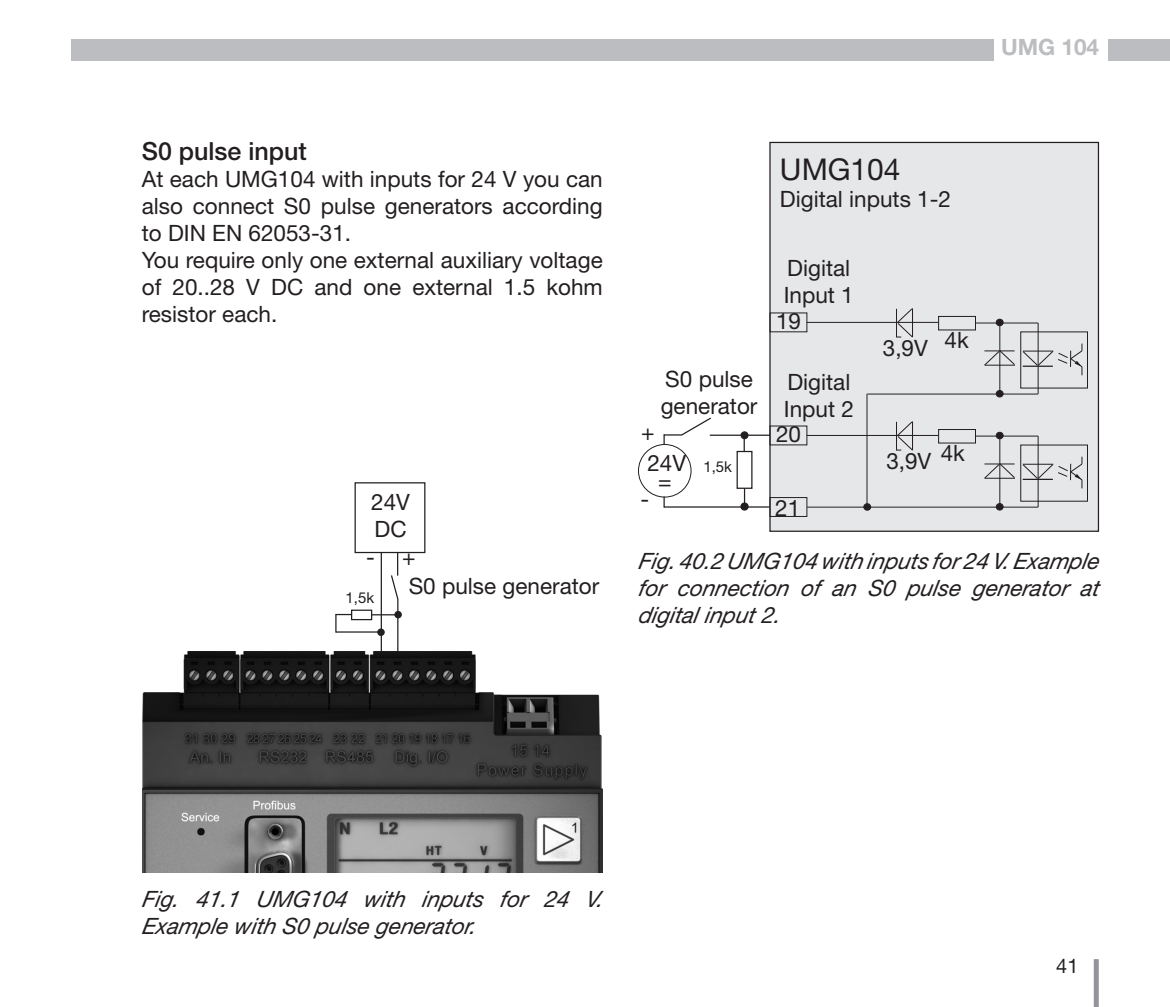
<style>
.page{position:relative;width:1170px;height:1007px;background:#fff}
.page>*{position:absolute;margin:0;border:0;box-sizing:border-box;transform-origin:0 0}
._12_Linksbündig{font:30px "Helvetica Neue LT Pro";color:#231f20}
.Überschrift__10_ohne{font:500 25px "Helvetica Neue LT Pro";color:#231f20}
._9_Blocksatz{font:22.5px/27px "Helvetica Neue LT Pro";color:#231f20;text-align:justify}
._9_Abbildung__kursiv{font:italic 22.5px/27px "Helvetica Neue LT Pro";color:#231f20;text-align:justify}
._9_zentriert{font:22.5px/27px "Helvetica Neue LT Pro";color:#231f20}
._9_linksbündig{font:22.5px "Helvetica Neue LT Pro";color:#231f20}
.t1{font:700 22.5px "Helvetica Neue LT Pro";color:#bcbdc0}
.t2{font:20px "Helvetica Neue LT Pro";color:#231f20}
._9_Blocksatz-2{font:15px "Helvetica Neue LT Pro";color:#231f20}
</style>
<div class="page">
<div style="left:1093px;top:958px;width:5px;height:48px;background:#939598"></div>
<div style="left:1107px;top:39px;width:62px;height:21px;background:#bcbdc0"></div>
<div style="left:71px;top:39px;width:922px;height:21px;background:#bcbdc0"></div>
<div style="left:736px;top:451px;width:16px;height:38px;border:1px solid #231f20"></div>
<svg style="left:743px;top:439px;width:1px;height:12px"></svg>
<svg style="left:743px;top:488px;width:2px;height:14px"></svg>
<div style="left:741px;top:432px;width:7px;height:6px;background:#231f20;border-radius:50%"></div>
<div style="left:740px;top:431px;width:8px;height:8px;border:1px solid #231f20;border-radius:50%"></div>
<div style="left:741px;top:503px;width:7px;height:7px;background:#231f20;border-radius:50%"></div>
<div style="left:740px;top:502px;width:8px;height:8px;border:1px solid #231f20;border-radius:50%"></div>
<hr style="left:663px;top:506px;width:106px;height:1px;background:#231f20">
<svg style="left:663px;top:417px;width:48px;height:27px"></svg>
<hr style="left:709px;top:434px;width:61px;height:2px;background:#231f20">
<div style="left:770px;top:142px;width:328px;height:389px;background:#e6e7e9"></div>
<hr style="left:866px;top:393px;width:1px;height:114px;background:#231f20">
<div style="left:938px;top:316px;width:37px;height:14px;border:1px solid #231f20"></div>
<div style="left:996px;top:319px;width:7px;height:6px;background:#231f20;border-radius:50%"></div>
<div style="left:995px;top:319px;width:8px;height:7px;border:1px solid #231f20;border-radius:50%"></div>
<div style="left:996px;top:390px;width:7px;height:7px;background:#231f20;border-radius:50%"></div>
<div style="left:995px;top:390px;width:8px;height:7px;border:1px solid #231f20;border-radius:50%"></div>
<hr style="left:999px;top:323px;width:1px;height:70px;background:#231f20">
<hr style="left:975px;top:322px;width:63px;height:1px;background:#231f20">
<svg style="left:896px;top:308px;width:17px;height:30px"></svg>
<svg style="left:984px;top:350px;width:31px;height:16px"></svg>
<hr style="left:984px;top:364px;width:30px;height:1px;background:#231f20">
<hr style="left:806px;top:322px;width:132px;height:1px;background:#231f20">
<div style="left:769px;top:312px;width:38px;height:20px;border:1px solid #231f20"></div>
<hr style="left:867px;top:393px;width:171px;height:1px;background:#231f20">
<div style="left:938px;top:429px;width:37px;height:14px;border:1px solid #231f20"></div>
<div style="left:996px;top:432px;width:7px;height:6px;background:#231f20;border-radius:50%"></div>
<div style="left:995px;top:432px;width:8px;height:7px;border:1px solid #231f20;border-radius:50%"></div>
<div style="left:996px;top:503px;width:7px;height:7px;background:#231f20;border-radius:50%"></div>
<div style="left:995px;top:503px;width:8px;height:7px;border:1px solid #231f20;border-radius:50%"></div>
<hr style="left:999px;top:436px;width:1px;height:70px;background:#231f20">
<hr style="left:975px;top:435px;width:63px;height:1px;background:#231f20">
<svg style="left:896px;top:421px;width:17px;height:30px"></svg>
<svg style="left:984px;top:463px;width:31px;height:16px"></svg>
<hr style="left:984px;top:477px;width:30px;height:1px;background:#231f20">
<div style="left:863px;top:503px;width:7px;height:7px;background:#231f20;border-radius:50%"></div>
<div style="left:863px;top:503px;width:7px;height:7px;border:1px solid #231f20;border-radius:50%"></div>
<hr style="left:806px;top:435px;width:132px;height:1px;background:#231f20">
<div style="left:769px;top:425px;width:38px;height:20px;border:1px solid #231f20"></div>
<div style="left:769px;top:497px;width:38px;height:19px;border:1px solid #231f20"></div>
<hr style="left:807px;top:506px;width:231px;height:1px;background:#231f20">
<div style="left:638px;top:444px;width:53px;height:53px;border:1px solid #231f20;border-radius:50%"></div>
<hr style="left:1037px;top:323px;width:1px;height:71px;background:#231f20">
<svg style="left:1022px;top:343px;width:60px;height:32px"></svg>
<hr style="left:1037px;top:436px;width:1px;height:71px;background:#231f20">
<svg style="left:1022px;top:456px;width:60px;height:32px"></svg>
<img style="left:142px;top:651px;width:460px;height:221px">
<hr style="left:380px;top:552px;width:2px;height:99px;background:#231f20">
<hr style="left:397px;top:598px;width:1px;height:53px;background:#231f20">
<svg style="left:372px;top:611px;width:29px;height:6px"></svg>
<div style="left:394px;top:611px;width:7px;height:7px;border:1px solid #231f20;border-radius:50%"></div>
<svg style="left:390px;top:553px;width:9px;height:47px"></svg>
<div style="left:351px;top:609px;width:21px;height:11px;border:1px solid #231f20"></div>
<hr style="left:336px;top:631px;width:44px;height:1px;background:#231f20">
<svg style="left:335px;top:613px;width:16px;height:19px"></svg>
<div style="left:377px;top:628px;width:7px;height:7px;border:1px solid #231f20;border-radius:50%"></div>
<div style="left:354px;top:482px;width:71px;height:71px;border:1px solid #231f20"></div>
<p class="Überschrift__10_ohne" style="left:142px;top:136px;width:166px">S0 pulse input</p>
<p class="_9_Blocksatz" style="left:142px;top:165px;width:462px">At each UMG104 with inputs for 24 V you can also connect S0 pulse generators according to DIN EN 62053-31.</p>
<p class="_9_Blocksatz" style="left:142px;top:246px;width:462px">You require only one external auxiliary voltage of 20..28 V DC and one external 1.5 kohm resistor each.</p>
<p class="_9_zentriert" style="left:371px;top:488px;width:40px">24V<br>DC</p>
<p class="_9_zentriert" style="left:366px;top:542px;width:10px">-</p>
<p class="_9_zentriert" style="left:402px;top:543px;width:15px">+</p>
<p class="_9_Blocksatz-2" style="left:345px;top:587px;width:30px">1,5k</p>
<p class="_9_zentriert" style="left:408px;top:572px;width:192px">S0 pulse generator</p>
<p class="t1" style="left:1001px;top:33px;width:99px">UMG 104</p>
<p class="_12_Linksbündig" style="left:780px;top:151px;width:122px">UMG104</p>
<p class="_9_linksbündig" style="left:780px;top:185px;width:172px">Digital inputs 1-2</p>
<p class="_9_zentriert" style="left:787px;top:253px;width:64px">Digital</p>
<p class="_9_zentriert" style="left:783px;top:280px;width:72px">Input 1</p>
<p class="_9_zentriert" style="left:776px;top:307px;width:27px">19</p>
<p class="_9_zentriert" style="left:882px;top:334px;width:47px">3,9V</p>
<p class="_9_zentriert" style="left:944px;top:326px;width:26px">4k</p>
<p class="_9_zentriert" style="left:660px;top:364px;width:98px">S0 pulse generator</p>
<p class="_9_zentriert" style="left:787px;top:368px;width:64px">Digital</p>
<p class="_9_zentriert" style="left:783px;top:395px;width:72px">Input 2</p>
<p class="_9_zentriert" style="left:641px;top:418px;width:15px">+</p>
<p class="_9_zentriert" style="left:776px;top:419px;width:27px">20</p>
<p class="_9_zentriert" style="left:647px;top:449px;width:40px">24V</p>
<p class="_9_zentriert" style="left:658px;top:467px;width:15px">=</p>
<p class="_9_Blocksatz-2" style="left:703px;top:457px;width:30px">1,5k</p>
<p class="_9_zentriert" style="left:886px;top:447px;width:47px">3,9V</p>
<p class="_9_Blocksatz" style="left:940px;top:439px;width:26px">4k</p>
<p class="_9_zentriert" style="left:640px;top:484px;width:10px">-</p>
<p class="_9_zentriert" style="left:775px;top:493px;width:27px">21</p>
<p class="_9_Abbildung__kursiv" style="left:638px;top:547px;width:467px">Fig .40.2 UMG104 with inp uts for24 V.Examp le for connection of an S0 pulse generator at digital inp ut 2.</p>
<p class="_9_Abbildung__kursiv" style="left:142px;top:885px;width:467px">Fig . 41.1 UMG104 with inp uts for 24 V.<br>Example with S0 p ulse generator.</p>
<p class="t2" style="left:1056px;top:953px;width:24px">41</p>
</div>
